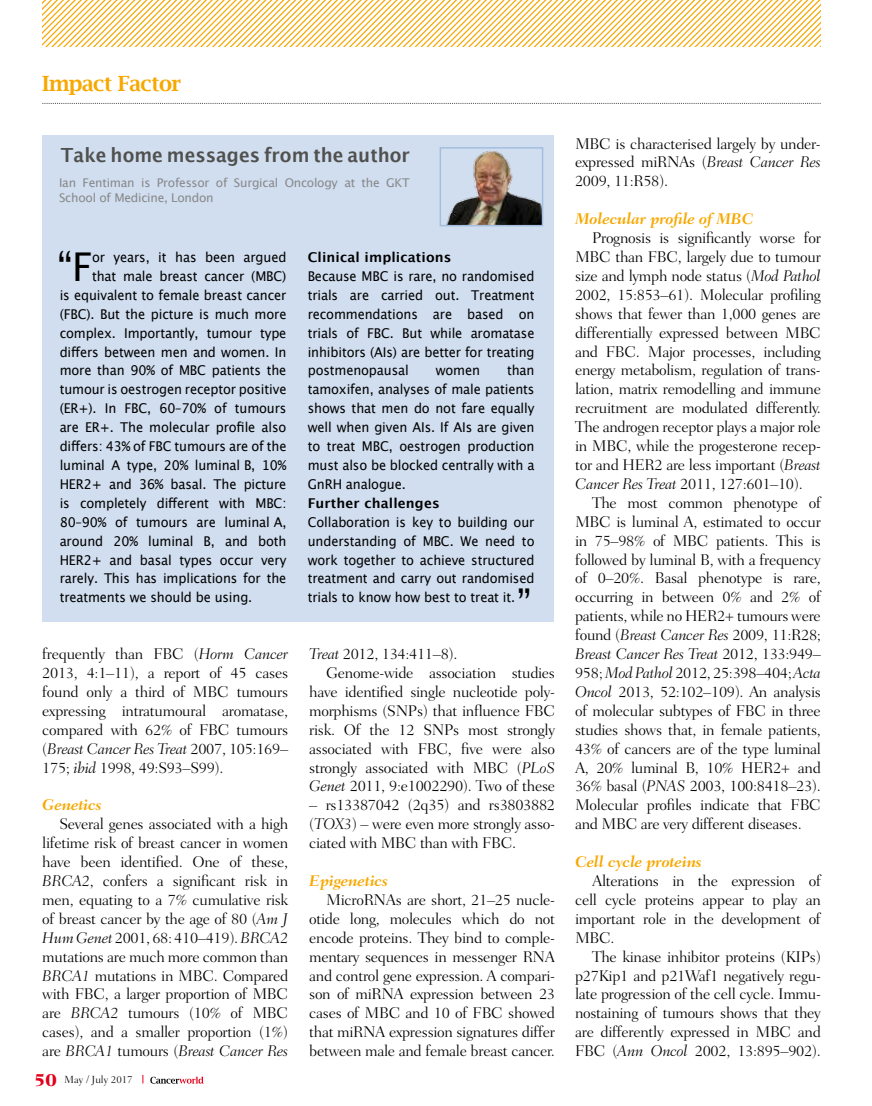
<style>
.page{position:relative;width:872px;height:1106px;background:#fff}
.page>*{position:absolute;margin:0;border:0;box-sizing:border-box;transform-origin:0 0}
.t1{font:39.6px "Lucida Grande";color:#000;scale:.95 1}
.t2{font:36px "Lucida Grande";color:#000}
.t3{font:600 21px "Lucida Bright";letter-spacing:-.025em;color:#f7a800}
.t4{font:700 19.5px "Lucida Grande";color:#50514f;scale:.94 1}
.t5{font:300 15.75px/18.9px "Fairfield LH";letter-spacing:-.02em;color:#000;text-align:justify}
.t6{font:italic 700 15.75px "Fairfield LH";letter-spacing:-.02em;color:#f7a800}
.t7{font:13.5px/18.9px "Lucida Grande";letter-spacing:-.01em;color:#000;text-align:justify;scale:.95 1}
.t8{font:700 13.5px "Lucida Grande";letter-spacing:.01em;color:#000}
.t9{font:12px/15px "Lucida Grande";letter-spacing:-.02em;color:#87888a}
.t10{font:300 10.5px "Fairfield LH";color:#000}
.s1{font-style:italic}
.s2{font-weight:800;font-size:18px;color:#e2001a}
</style>
<div class="page">
<svg style="left:150px;top:1076px;width:53px;height:7px"></svg>
<div style="left:42px;top:135px;width:512px;height:486px;background:#d1deef"></div>
<img style="left:447px;top:151px;width:93px;height:72px">
<div style="left:439px;top:147px;width:104px;height:79px;border:2px solid #a4bee0"></div>
<svg style="left:42px;top:103px;width:778px;height:1px"></svg>
<svg style="left:43px;top:0;width:778px;height:47px"></svg>
<h3 class="t3" style="left:42px;top:71px;width:140px">Impact Factor</h3>
<p class="t4" style="left:61px;top:139px;width:373px">Take home messages from the author</p>
<p class="t9" style="left:59px;top:175px;width:352px">Ian Fentiman is Professor of Surgical Oncology at the GKT<br>School of Medicine, London</p>
<h1 class="t1" style="left:58px;top:244px;width:38px">“F</h1>
<p class="t7" style="left:92px;top:248px;width:206px">or years, it has been argued</p>
<p class="t7" style="left:92px;top:267px;width:206px">that male breast cancer (MBC)</p>
<p class="t7" style="left:60px;top:286px;width:240px">is equivalent to female breast cancer</p>
<p class="t7" style="left:60px;top:304px;width:240px">(FBC). But the picture is much more</p>
<p class="t7" style="left:60px;top:323px;width:240px">complex. Importantly, tumour type</p>
<p class="t7" style="left:60px;top:342px;width:240px">differs between men and women. In</p>
<p class="t7" style="left:60px;top:361px;width:240px">more than 90% of MBC patients the</p>
<p class="t7" style="left:60px;top:380px;width:240px">tumour is oestrogen receptor positive</p>
<p class="t7" style="left:60px;top:399px;width:240px">(ER+). In FBC, 60–70% of tumours</p>
<p class="t7" style="left:60px;top:418px;width:240px">are ER+. The molecular profile also</p>
<p class="t7" style="left:60px;top:437px;width:240px">differs: 43% of FBC tumours are of the</p>
<p class="t7" style="left:60px;top:456px;width:240px">luminal A type, 20% luminal B, 10%</p>
<p class="t7" style="left:60px;top:475px;width:240px">Her2+ and 36% basal. The picture</p>
<p class="t7" style="left:60px;top:493px;width:240px">is completely different with MBC:</p>
<p class="t7" style="left:60px;top:512px;width:240px">80–90% of tumours are luminal A,</p>
<p class="t7" style="left:60px;top:531px;width:240px">around 20% luminal B, and both</p>
<p class="t7" style="left:60px;top:550px;width:240px">Her2+ and basal types occur very</p>
<p class="t7" style="left:60px;top:569px;width:240px">rarely. This has implications for the</p>
<p class="t7" style="left:60px;top:588px;width:204px">treatments we should be using.</p>
<p class="t5" style="left:42px;top:644px;width:247px">frequently than FBC (<span class="s1">Horm Cancer </span>2013, 4:1–11), a report of 45 cases found only a third of MBC tumours expressing intratumoural aromatase, compared with 62% of FBC tumours (<span class="s1">Breast Cancer Res Treat</span> 2007, 105:169– 175; <span class="s1">ibid</span> 1998, 49:S93–S99).</p>
<p class="t6" style="left:42px;top:796px;width:61px">Genetics</p>
<p class="t5" style="left:42px;top:814px;width:247px;text-indent:17px">Several genes associated with a high lifetime risk of breast cancer in women have been identified. One of these, <span class="s1">BRCA2</span>, confers a significant risk in men, equating to a 7% cumulative risk of breast cancer by the age of 80 (<span class="s1">Am J Hum Genet</span> 2001, 68: 410–419). <span class="s1">BRCA2 </span>mutations are much more common than <span class="s1">BRCA1</span> mutations in MBC. Compared with FBC, a larger proportion of MBC are <span class="s1">BRCA2</span> tumours (10% of MBC cases), and a smaller proportion (1%) are <span class="s1">BRCA1</span> tumours (<span class="s1">Breast Cancer Res</span></p>
<p class="t10" style="left:34px;top:1073px;width:100px"><span class="s2">50</span> May / July 2017</p>
<p class="t8" style="left:308px;top:246px;width:145px">Clinical implications</p>
<p class="t7" style="left:308px;top:267px;width:240px">Because MBC is rare, no randomised trials are carried out. Treatment recommendations are based on trials of FBC. But while aromatase inhibitors (AIs) are better for treating postmenopausal</p>
<p class="t7" style="left:308px;top:361px;width:240px;text-indent:199px">than tamoxifen, analyses of male patients shows that men do not fare equally well when given AIs. If AIs are given to treat MBC, oestrogen production must also be blocked centrally with a GnRH analogue.</p>
<p class="t8" style="left:308px;top:492px;width:133px">Further challenges</p>
<p class="t7" style="left:308px;top:512px;width:240px">Collaboration is key to building our understanding of MBC. We need to work together to achieve structured treatment and carry out randomised trials to know how best to treat it.</p>
<p class="t7" style="left:436px;top:361px;width:48px">women</p>
<h2 class="t2" style="left:517px;top:582px;width:16px">”</h2>
<p class="t5" style="left:309px;top:644px;width:150px"><span class="s1">Treat</span> 2012, 134:411–8).</p>
<p class="t5" style="left:326px;top:663px;width:230px">Genome-wide association studies</p>
<p class="t5" style="left:309px;top:682px;width:247px">have identified single nucleotide poly-</p>
<p class="t5" style="left:309px;top:701px;width:247px">morphisms (SNPs) that influence FBC</p>
<p class="t5" style="left:309px;top:720px;width:247px">risk. Of the 12 SNPs most strongly</p>
<p class="t5" style="left:309px;top:739px;width:247px">associated with FBC, five were also</p>
<p class="t5" style="left:309px;top:758px;width:247px">strongly associated with MBC (<span class="s1">PLoS</span></p>
<p class="t5" style="left:309px;top:777px;width:247px"><span class="s1">Genet</span> 2011, 9:e1002290). Two of these</p>
<p class="t5" style="left:309px;top:795px;width:247px">– rs13387042 (2q35) and rs3803882 (<span class="s1">TOX3</span>) – were even more strongly asso&shy;ciated with MBC than with FBC.</p>
<p class="t6" style="left:309px;top:871px;width:80px">Epigenetics</p>
<p class="t5" style="left:309px;top:890px;width:247px;text-indent:17px">MicroRNAs are short, 21–25 nucle&shy;otide long, molecules which do not encode proteins. They bind to comple&shy;mentary sequences in messenger RNA and control gene expression. A compari&shy;son of miRNA expression between 23 cases of MBC and 10 of FBC showed that miRNA expression signatures differ between male and female breast cancer.</p>
<p class="t5" style="left:575px;top:134px;width:247px">MBC is characterised largely by under&shy;expressed miRNAs (<span class="s1">Breast Cancer Res </span>2009, 11:R58).</p>
<p class="t6" style="left:575px;top:210px;width:180px">Molecular profile of MBC</p>
<p class="t5" style="left:575px;top:228px;width:247px;text-indent:17px">Prognosis is significantly worse for MBC than FBC, largely due to tumour size and lymph node status (<span class="s1">Mod Pathol </span>2002, 15:853–61). Molecular profiling shows that fewer than 1,000 genes are differentially expressed between MBC and FBC. Major processes, including energy metabolism, regulation of trans&shy;lation, matrix remodelling and immune recruitment are modulated differently.<br>The androgen receptor plays a major role in MBC, while the progesterone recep&shy;tor and HER2 are less important (<span class="s1">Breast Cancer Res Treat</span> 2011, 127:601–10).</p>
<p class="t5" style="left:575px;top:493px;width:247px;text-indent:17px">The most common phenotype of MBC is luminal A, estimated to occur in 75–98% of MBC patients. This is followed by luminal B, with a frequency of 0–20%. Basal phenotype is rare, occurring in between 0% and 2% of patients, while no HER2+ tumours were found (<span class="s1">Breast Cancer Res</span> 2009, 11:R28; <span class="s1">Breast Cancer Res Treat</span> 2012, 133:949– 958; <span class="s1">Mod Pathol</span> 2012, 25:398–404; <span class="s1">Acta Oncol</span> 2013, 52:102–109). An analysis of molecular subtypes of FBC in three studies shows that, in female patients, 43% of cancers are of the type luminal A, 20% luminal B, 10% HER2+ and 36% basal (<span class="s1">PNAS</span> 2003, 100:8418–23).<br>Molecular profiles indicate that FBC and MBC are very different diseases.</p>
<p class="t6" style="left:575px;top:852px;width:128px">Cell cycle proteins</p>
<p class="t5" style="left:575px;top:871px;width:247px;text-indent:17px">Alterations in the expression of cell cycle proteins appear to play an important role in the development of MBC.</p>
<p class="t5" style="left:575px;top:947px;width:247px;text-indent:17px">The kinase inhibitor proteins (KIPs) p27Kip1 and p21Waf1 negatively regu&shy;late progression of the cell cycle. Immu&shy;nostaining of tumours shows that they are differently expressed in MBC and FBC (<span class="s1">Ann Oncol</span> 2002, 13:895–902).</p>
</div>
